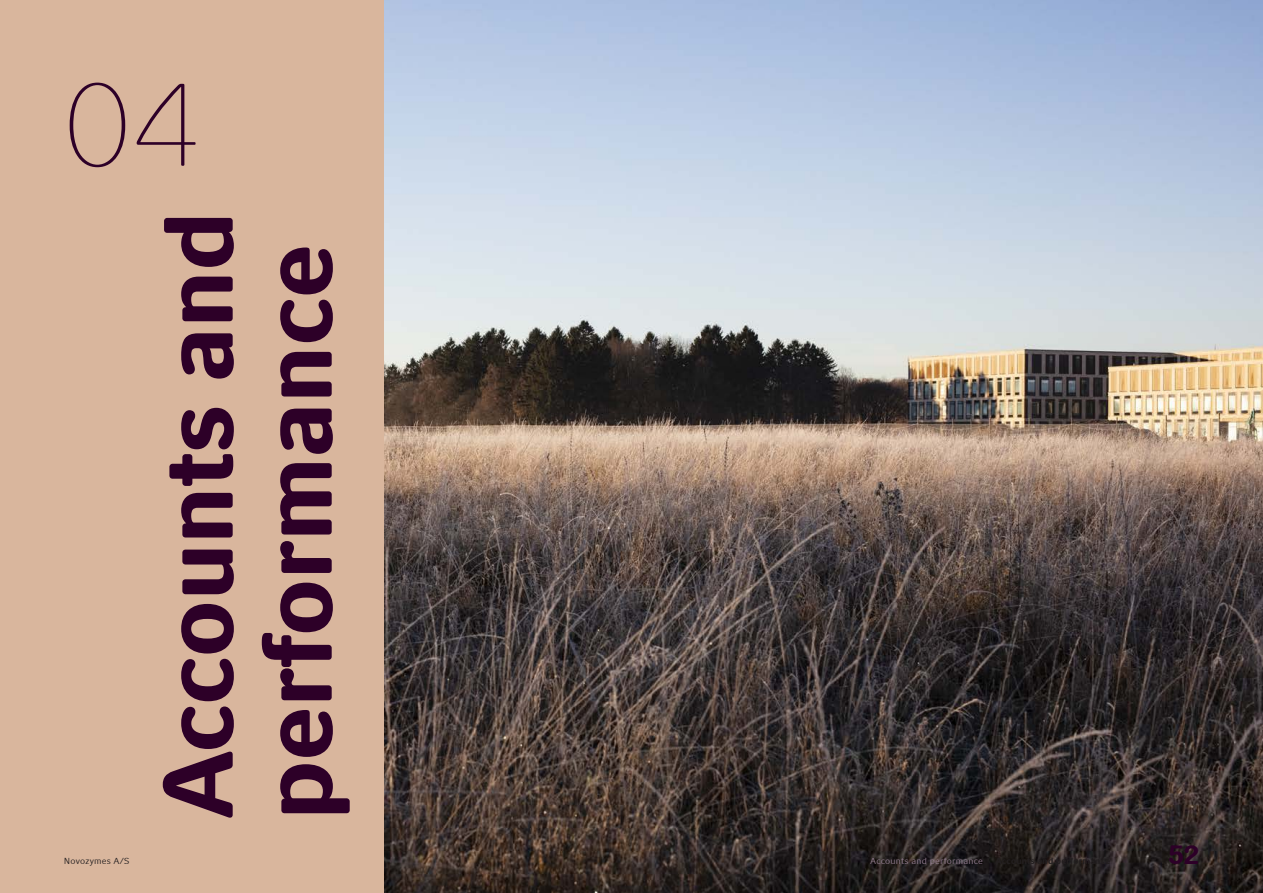
<style>
.page{position:relative;width:1263px;height:893px;background:#fff}
.page>*{position:absolute;margin:0;border:0;box-sizing:border-box;transform-origin:0 0}
.t1{font:120px "Novozymes Tn";color:#2d0028}
.t2{font:700 99px/99px "Novozymes";color:#2d0028}
.Pagenumber{font:700 27px "Novozymes";color:#2d0028}
.Pagenumber__Footer{font:9px "Novozymes";letter-spacing:.025em;color:#968093}
.t3{font:9px "Novozymes";letter-spacing:.025em;color:#231f20}
</style>
<div class="page">
<img style="left:384px;top:0;width:879px;height:893px">
<div style="left:0;top:0;width:384px;height:893px;background:#d9b69d"></div>
<p class="t1" style="left:64px;top:58px;width:136px">04</p>
<p class="t2" style="left:149px;top:819px;width:609px;rotate:-90deg">Accounts and performance</p>
<p class="t3" style="left:64px;top:856px;width:67px">Novozymes A/S</p>
<p class="Pagenumber__Footer" style="left:870px;top:856px;width:114px">Accounts and performance</p>
<p class="Pagenumber" style="left:1168px;top:839px;width:32px">52</p>
</div>
